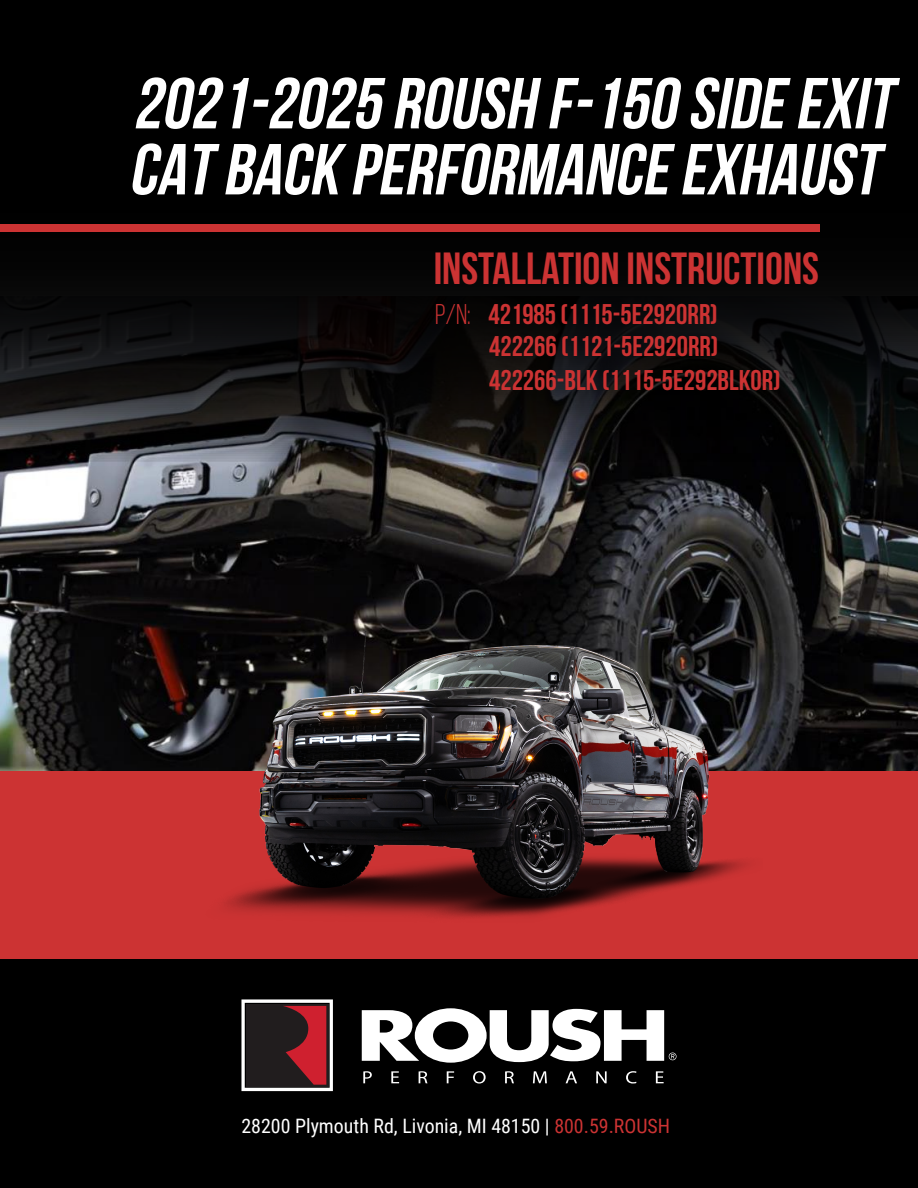
<style>
.page{position:relative;width:918px;height:1188px;background:#fff}
.page>*{position:absolute;margin:0;border:0;box-sizing:border-box;transform-origin:0 0}
.t1{font:italic 700 72px/66px "Bebas Neue";color:#fff}
.t2{font:700 45px "Bebas Neue";color:#c33}
.t3{font:700 28.5px/33.2px "Bebas Neue";color:#c33}
.t4{font:19.8px "Roboto Condensed";color:#fff}
.s1{font-weight:400}
.s2{color:#c33}
</style>
<div class="page">
<img style="left:1px;top:462px;width:917px;height:309px">
<div style="left:0;top:771px;width:918px;height:188px;background:#c33"></div>
<div style="left:0;top:959px;width:918px;height:229px;background:#000"></div>
<svg style="left:241px;top:999px;width:92px;height:92px;background:#64383d"></svg>
<svg style="left:362px;top:1008px;width:315px;height:55px"></svg>
<svg style="left:363px;top:1071px;width:9px;height:12px"></svg>
<svg style="left:391px;top:1071px;width:8px;height:12px"></svg>
<svg style="left:419px;top:1071px;width:9px;height:12px"></svg>
<svg style="left:447px;top:1071px;width:7px;height:12px"></svg>
<svg style="left:473px;top:1071px;width:13px;height:13px"></svg>
<svg style="left:505px;top:1071px;width:9px;height:12px"></svg>
<svg style="left:533px;top:1071px;width:14px;height:12px"></svg>
<svg style="left:566px;top:1071px;width:11px;height:12px"></svg>
<svg style="left:596px;top:1071px;width:11px;height:12px"></svg>
<svg style="left:626px;top:1071px;width:11px;height:13px"></svg>
<svg style="left:656px;top:1071px;width:8px;height:12px"></svg>
<svg style="left:0;top:0;width:918px;height:462px;background:#070707"></svg>
<div style="left:0;top:225px;width:819px;height:7px;background:#c33"></div>
<img style="left:200px;top:631px;width:562px;height:287px">
<p class="t1" style="left:129px;top:70px;width:778px">2021-2025 ROUSH F-150 SIDE EXIT<br>CAT BACK PERFORMANCE EXHAUST</p>
<p class="t2" style="left:434px;top:244px;width:387px">INSTALLATION INSTRUCTIONS</p>
<p class="t3" style="left:489px;top:297px;width:293px;text-indent:-54px"><span class="s1">P/N:</span> 421985 (1115-5E292ORR)<br>422266 (1121-5E292ORR)<br>422266-BLK (1115-5E292BLKOR)</p>
<p class="t4" style="left:241px;top:1112px;width:430px">28200 Plymouth Rd, Livonia, MI 48150 | <span class="s2">800.59.ROUSH</span></p>
</div>
